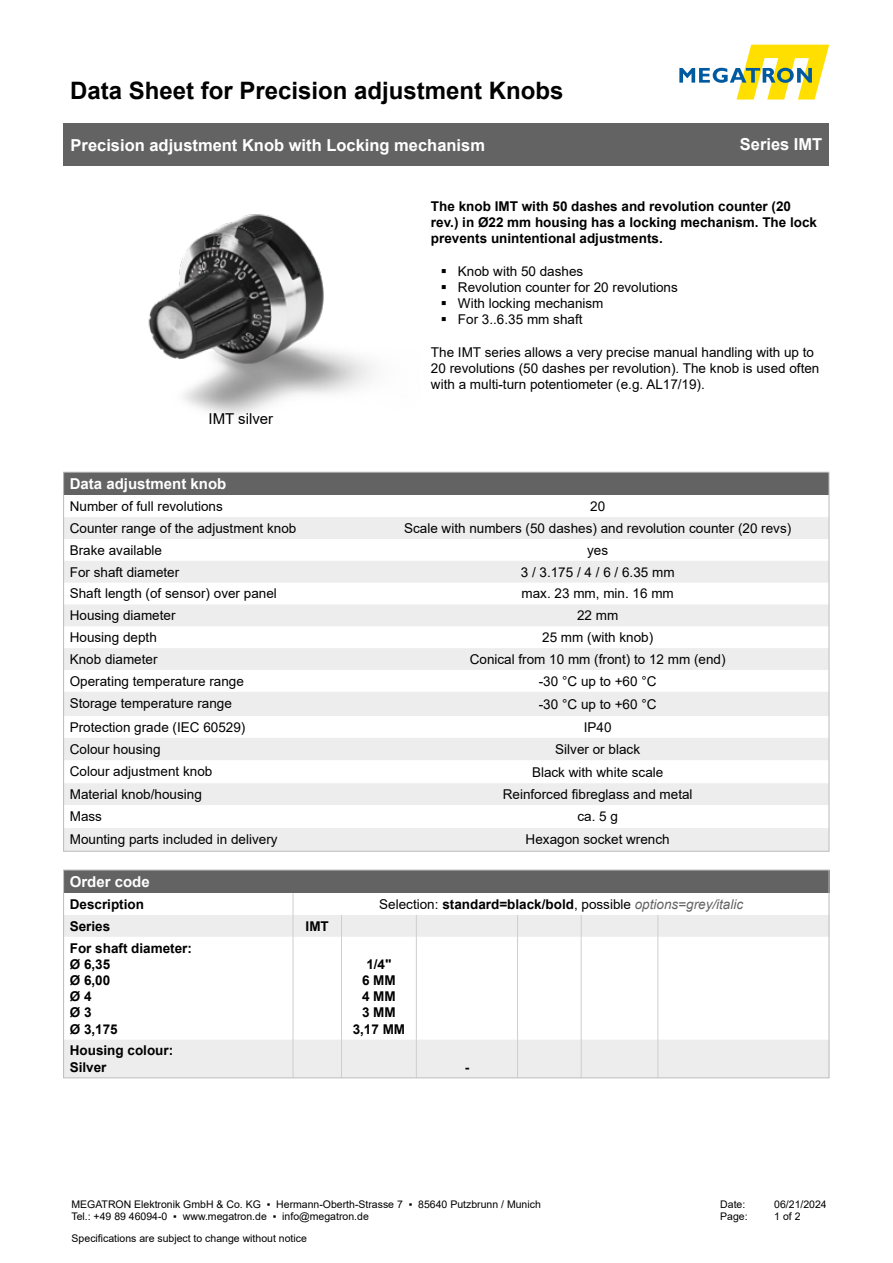
<style>
.page{position:relative;width:893px;height:1263px;background:#fff}
.page>*{position:absolute;margin:0;border:0;box-sizing:border-box;transform-origin:0 0}
.t1{font:700 24px "Arial";color:#000}
.t2{font:700 16.5px "Arial";color:#fff}
.t3{font:700 15px "Arial";color:#fff}
.t4{font:15px "Arial";color:#000}
.t5{font:13.5px/16.2px "Arial";color:#000}
.t6{font:700 13.5px/16.2px "Arial";color:#000}
.t7{font:10.5px/12.6px "Arial";color:#000}
.s1{font-weight:700}
.s2{font-style:italic;color:#646363}
</style>
<div class="page">
<svg style="left:679px;top:45px;width:150px;height:55px"></svg>
<div style="left:64px;top:123px;width:765px;height:43px;background:#646363"></div>
<img style="left:148px;top:214px;width:226px;height:202px">
<div style="left:64px;top:472px;width:765px;height:23px;background:#646363"></div>
<svg style="left:65px;top:517px;width:762px;height:332px;fill:#ededed"></svg>
<div style="left:64px;top:870px;width:765px;height:23px;background:#646363"></div>
<svg style="left:65px;top:915px;width:762px;height:161px"></svg>
<svg style="left:293px;top:893px;width:1px;height:44px"></svg>
<svg style="left:341px;top:915px;width:1px;height:22px"></svg>
<svg style="left:416px;top:915px;width:1px;height:22px"></svg>
<svg style="left:517px;top:915px;width:1px;height:22px"></svg>
<svg style="left:581px;top:915px;width:1px;height:22px"></svg>
<svg style="left:658px;top:915px;width:1px;height:22px"></svg>
<hr style="left:293px;top:937px;width:1px;height:103px;background:#cecece">
<hr style="left:341px;top:937px;width:1px;height:103px;background:#cecece">
<hr style="left:416px;top:937px;width:1px;height:103px;background:#cecece">
<hr style="left:517px;top:937px;width:1px;height:103px;background:#cecece">
<hr style="left:581px;top:937px;width:1px;height:103px;background:#cecece">
<hr style="left:658px;top:937px;width:1px;height:103px;background:#cecece">
<hr style="left:293px;top:1040px;width:1px;height:38px;background:#cecece">
<hr style="left:341px;top:1040px;width:1px;height:38px;background:#cecece">
<hr style="left:416px;top:1040px;width:1px;height:38px;background:#cecece">
<hr style="left:517px;top:1040px;width:1px;height:38px;background:#cecece">
<hr style="left:581px;top:1040px;width:1px;height:38px;background:#cecece">
<hr style="left:658px;top:1040px;width:1px;height:38px;background:#cecece">
<div style="left:63px;top:870px;width:766px;height:208px;border:1px solid #bcbcbc"></div>
<h1 class="t1" style="left:70px;top:73px;width:495px">Data Sheet for Precision adjustment Knobs</h1>
<p class="t2" style="left:71px;top:133px;width:416px">Precision adjustment Knob with Locking mechanism</p>
<p class="t2" style="left:740px;top:133px;width:84px">Series IMT</p>
<p class="t4" style="left:209px;top:408px;width:66px">IMT silver</p>
<p class="t6" style="left:431px;top:198px;width:388px">The knob IMT with 50 dashes and revolution counter (20 rev.) in Ø22 mm housing has a locking mechanism. The lock prevents unintentional adjustments.</p>
<p class="t5" style="left:458px;top:263px;width:127px">Knob with 50 dashes</p>
<p class="t5" style="left:458px;top:279px;width:221px">Revolution counter for 20 revolutions</p>
<p class="t5" style="left:458px;top:295px;width:147px">With locking mechanism</p>
<p class="t5" style="left:458px;top:311px;width:126px">For 3..6.35 mm shaft</p>
<p class="t5" style="left:431px;top:344px;width:390px">The IMT series allows a very precise manual handling with up to<br>20 revolutions (50 dashes per revolution). The knob is used often with a multi-turn potentiometer (e.g. AL17/19).</p>
<p class="t3" style="left:70px;top:473px;width:158px">Data adjustment knob</p>
<p class="t5" style="left:70px;top:498px;width:155px">Number of full revolutions</p>
<p class="t5" style="left:590px;top:498px;width:17px">20</p>
<p class="t5" style="left:70px;top:520px;width:228px">Counter range of the adjustment knob</p>
<p class="t5" style="left:404px;top:520px;width:389px">Scale with numbers (50 dashes) and revolution counter (20 revs)</p>
<p class="t5" style="left:70px;top:542px;width:94px">Brake available</p>
<p class="t5" style="left:587px;top:542px;width:23px">yes</p>
<p class="t5" style="left:70px;top:564px;width:111px">For shaft diameter</p>
<p class="t5" style="left:521px;top:564px;width:155px">3 / 3.175 / 4 / 6 / 6.35 mm</p>
<p class="t5" style="left:70px;top:585px;width:209px">Shaft length (of sensor) over panel</p>
<p class="t5" style="left:522px;top:585px;width:154px">max. 23 mm, min. 16 mm</p>
<p class="t5" style="left:70px;top:607px;width:107px">Housing diameter</p>
<p class="t5" style="left:577px;top:607px;width:43px">22 mm</p>
<p class="t5" style="left:70px;top:629px;width:89px">Housing depth</p>
<p class="t5" style="left:542px;top:629px;width:113px">25 mm (with knob)</p>
<p class="t5" style="left:70px;top:651px;width:89px">Knob diameter</p>
<p class="t5" style="left:470px;top:651px;width:257px">Conical from 10 mm (front) to 12 mm (end)</p>
<p class="t5" style="left:70px;top:673px;width:176px">Operating temperature range</p>
<p class="t5" style="left:539px;top:673px;width:119px">-30 °C up to +60 °C</p>
<p class="t5" style="left:70px;top:695px;width:164px">Storage temperature range</p>
<p class="t5" style="left:539px;top:696px;width:119px">-30 °C up to +60 °C</p>
<p class="t5" style="left:70px;top:719px;width:177px">Protection grade (IEC 60529)</p>
<p class="t5" style="left:584px;top:719px;width:29px">IP40</p>
<p class="t5" style="left:70px;top:741px;width:92px">Colour housing</p>
<p class="t5" style="left:555px;top:741px;width:86px">Silver or black</p>
<p class="t5" style="left:70px;top:763px;width:144px">Colour adjustment knob</p>
<p class="t5" style="left:532px;top:764px;width:133px">Black with white scale</p>
<p class="t5" style="left:70px;top:786px;width:134px">Material knob/housing</p>
<p class="t5" style="left:503px;top:786px;width:191px">Reinforced fibreglass and metal</p>
<p class="t5" style="left:70px;top:808px;width:34px">Mass</p>
<p class="t5" style="left:577px;top:808px;width:42px">ca. 5 g</p>
<p class="t5" style="left:70px;top:831px;width:209px">Mounting parts included in delivery</p>
<p class="t5" style="left:526px;top:831px;width:146px">Hexagon socket wrench</p>
<p class="t3" style="left:70px;top:871px;width:82px">Order code</p>
<p class="t6" style="left:70px;top:896px;width:76px">Description</p>
<p class="t5" style="left:379px;top:896px;width:365px">Selection: <span class="s1">standard=black/bold</span>, possible <span class="s2">options=grey/italic</span></p>
<p class="t6" style="left:70px;top:918px;width:42px">Series</p>
<p class="t6" style="left:306px;top:918px;width:25px">IMT</p>
<p class="t6" style="left:70px;top:940px;width:124px">For shaft diameter:</p>
<p class="t6" style="left:70px;top:956px;width:42px">Ø 6,35</p>
<p class="t6" style="left:70px;top:972px;width:42px">Ø 6,00</p>
<p class="t6" style="left:70px;top:988px;width:23px">Ø 4</p>
<p class="t6" style="left:70px;top:1005px;width:23px">Ø 3</p>
<p class="t6" style="left:70px;top:1021px;width:50px">Ø 3,175</p>
<p class="t6" style="left:366px;top:956px;width:27px">1/4"</p>
<p class="t6" style="left:362px;top:972px;width:35px">6 MM</p>
<p class="t6" style="left:362px;top:988px;width:35px">4 MM</p>
<p class="t6" style="left:362px;top:1005px;width:35px">3 MM</p>
<p class="t6" style="left:353px;top:1021px;width:54px">3,17 MM</p>
<p class="t6" style="left:70px;top:1043px;width:105px">Housing colour:</p>
<p class="t6" style="left:70px;top:1059px;width:38px">Silver</p>
<p class="t6" style="left:465px;top:1059px;width:6px">-</p>
<p class="t7" style="left:71px;top:1198px;width:471px">MEGATRON Elektronik GmbH &amp; Co. KG ▪ Hermann-Oberth-Strasse 7 ▪ 85640 Putzbrunn / Munich<br>Tel.: +49 89 46094-0 ▪ www.megatron.de ▪ info@megatron.de</p>
<p class="t7" style="left:720px;top:1198px;width:27px">Date:</p>
<p class="t7" style="left:774px;top:1198px;width:54px">06/21/2024</p>
<p class="t7" style="left:720px;top:1210px;width:29px">Page:</p>
<p class="t7" style="left:774px;top:1210px;width:28px">1 of 2</p>
<p class="t7" style="left:72px;top:1232px;width:237px">Specifications are subject to change without notice</p>
</div>
